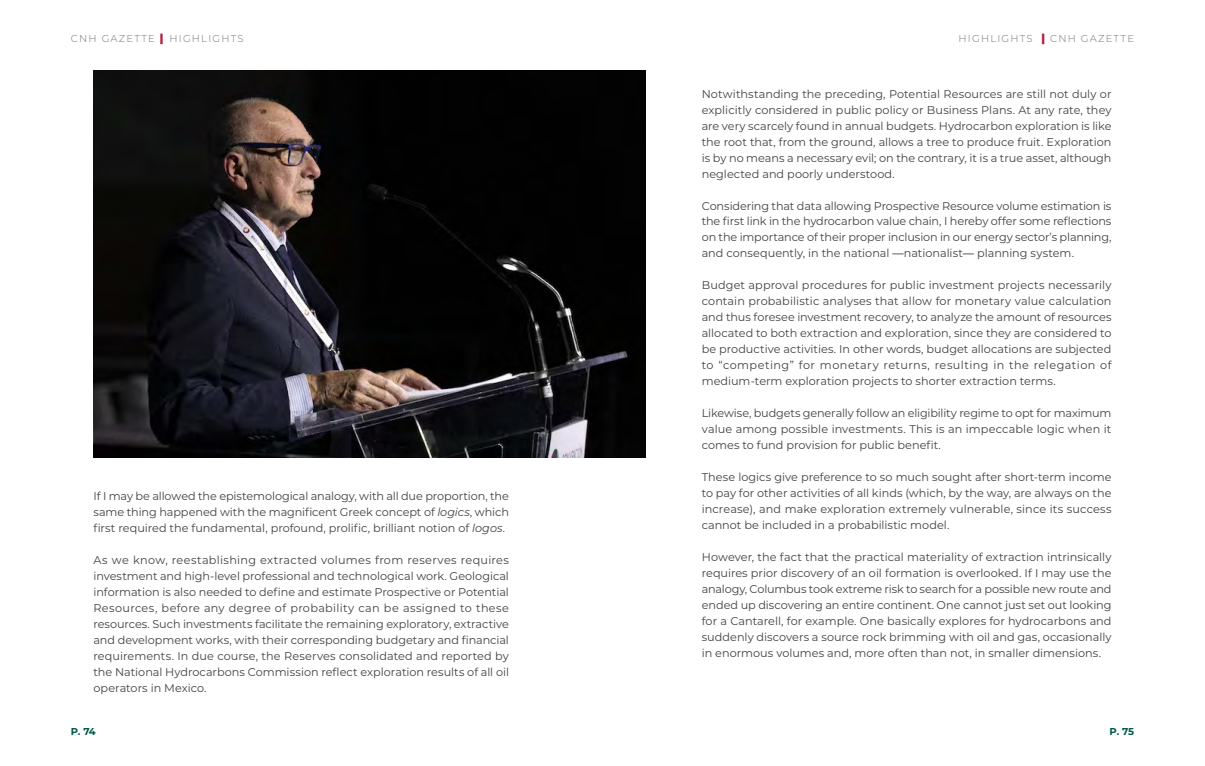
<style>
.page{position:relative;width:1205px;height:766px;background:#fff}
.page>*{position:absolute;margin:0;border:0;box-sizing:border-box;transform-origin:0 0}
.t1{font:11.25px/16px "Montserrat";color:#434141;text-align:justify}
.t2{font:300 10px "Montserrat";letter-spacing:.12em;color:#737277}
.t3{font:700 10px "Montserrat";color:#00584a}
.s1{font-weight:900;font-size:11.25px;color:#b0213e}
.s2{font-style:italic}
.s3{color:#000}
</style>
<div class="page">
<img style="left:93px;top:71px;width:553px;height:386px">
<p class="t2" style="left:71px;top:32px;width:174px">CNH GAZETTE <span class="s1">|</span> HIGHLIGHTS</p>
<p class="t2" style="left:958px;top:32px;width:177px">HIGHLIGHTS <span class="s1">|</span> CNH GAZETTE</p>
<p class="t1" style="left:93px;top:487px;width:417px">If I may be allowed the epistemological analogy, with all due proportion, the same thing happened with the magnificent Greek concept of <span class="s2">logics</span>, which first required the fundamental, profound, prolific, brilliant notion of <span class="s2">logos.</span></p>
<p class="t1" style="left:93px;top:551px;width:417px">As we know, reestablishing extracted volumes from reserves requires investment and high-level professional and technological work. Geological information is also needed to define and estimate Prospective or Potential Resources, before any degree of probability can be assigned to these resources. Such investments facilitate the remaining exploratory, extractive and development works, with their corresponding budgetary and financial requirements. In due course, the Reserves consolidated and reported by the National Hydrocarbons Commission reflect exploration results of all oil operators in Mexico.</p>
<p class="t1" style="left:702px;top:85px;width:411px">Notwithstanding the preceding, Potential Resources are still not duly or explicitly considered in public policy or Business Plans. At any rate, they are very scarcely found in annual budgets. Hydrocarbon exploration is like the root that, from the ground, allows a tree to produce fruit. Exploration is by no means a necessary evil; on the contrary, it is a true asset, although neglected and poorly understood.</p>
<p class="t1" style="left:702px;top:197px;width:411px">Considering that data allowing Prospective Resource volume estimation is the first link in the hydrocarbon value chain, I hereby offer some reflections on the importance of their proper inclusion in our energy sector’s planning, and consequently, in the national <span class="s3">—</span>nationalist<span class="s3">—</span> planning system.</p>
<p class="t1" style="left:702px;top:277px;width:411px">Budget approval procedures for public investment projects necessarily contain probabilistic analyses that allow for monetary value calculation and thus foresee investment recovery, to analyze the amount of resources allocated to both extraction and exploration, since they are considered to be productive activities. In other words, budget allocations are subjected to “competing” for monetary returns, resulting in the relegation of medium-term exploration projects to shorter extraction terms.</p>
<p class="t1" style="left:702px;top:404px;width:411px">Likewise, budgets generally follow an eligibility regime to opt for maximum value among possible investments. This is an impeccable logic when it comes to fund provision for public benefit.</p>
<p class="t1" style="left:702px;top:468px;width:411px">These logics give preference to so much sought after short-term income to pay for other activities of all kinds (which, by the way, are always on the increase), and make exploration extremely vulnerable, since its success cannot be included in a probabilistic model.</p>
<p class="t1" style="left:702px;top:548px;width:411px">However, the fact that the practical materiality of extraction intrinsically requires prior discovery of an oil formation is overlooked. If I may use the analogy, Columbus took extreme risk to search for a possible new route and ended up discovering an entire continent. One cannot just set out looking for a Cantarell, for example. One basically explores for hydrocarbons and suddenly discovers a source rock brimming with oil and gas, occasionally in enormous volumes and, more often than not, in smaller dimensions.</p>
<p class="t3" style="left:71px;top:724px;width:26px">P. 74</p>
<p class="t3" style="left:1109px;top:724px;width:26px">P. 75</p>
</div>
